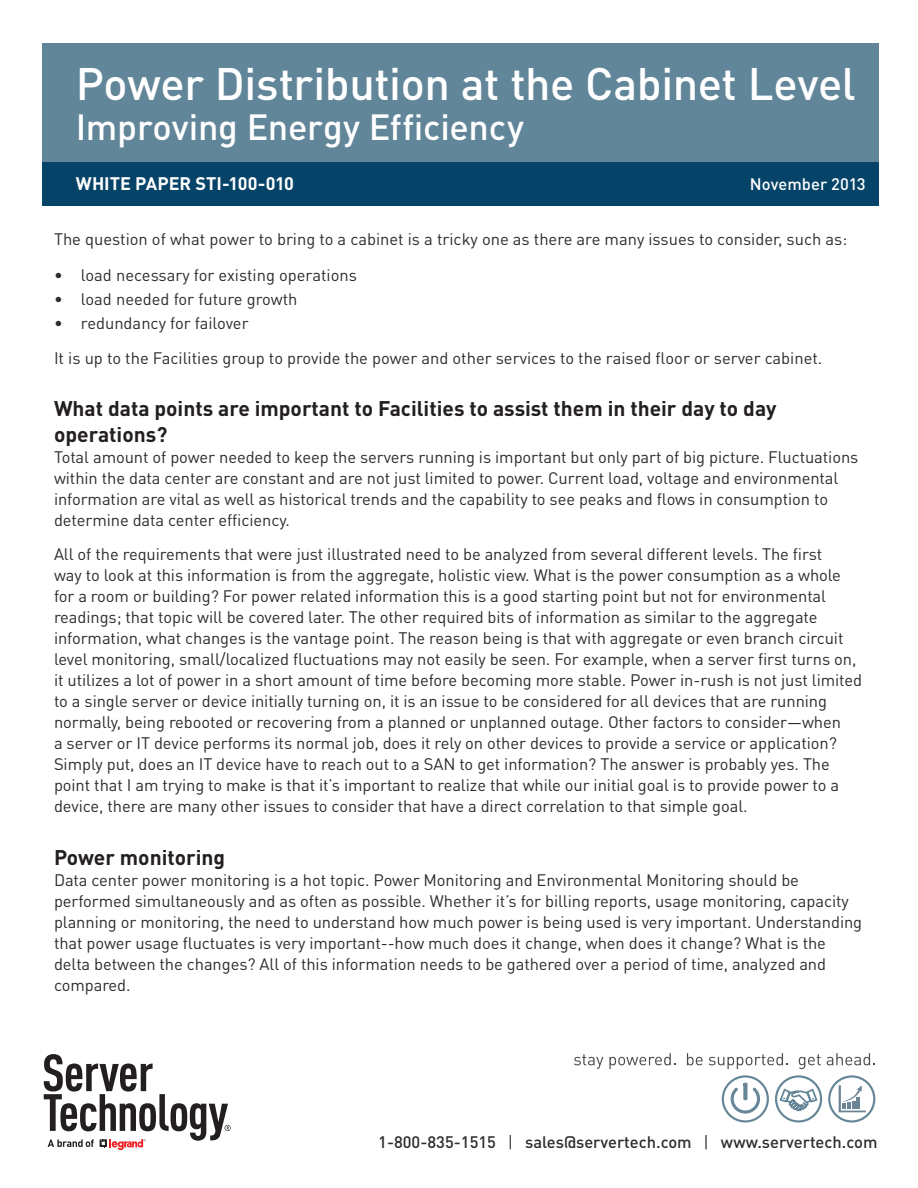
<style>
.page{position:relative;width:918px;height:1188px;background:#fff}
.page>*{position:absolute;margin:0;border:0;box-sizing:border-box;transform-origin:0 0}
.t1{font:500 45px "DIN Pro";letter-spacing:-.01em;color:#fff}
.t2{font:500 36px "DIN Pro";letter-spacing:-.01em;color:#fff}
.t3{font:700 21px/25.5px "DIN Pro";color:#231f20}
.t4{font:700 18px "DIN Pro";color:#fff}
.t5{font:16.5px/21px "DIN Pro";letter-spacing:-.005em;color:#2b2c2b}
.t6{font:500 16.5px "DIN Pro";color:#2b2c2b}
.t7{font:500 16.5px "DIN Pro";color:#fff}
.s1{font-weight:400}
</style>
<div class="page">
<svg style="left:44px;top:1054px;width:187px;height:96px"></svg>
<svg style="left:687px;top:1053px;width:16px;height:12px"></svg>
<svg style="left:709px;top:1053px;width:166px;height:70px"></svg>
<svg style="left:574px;top:1054px;width:29px;height:15px"></svg>
<svg style="left:609px;top:1053px;width:66px;height:16px"></svg>
<div style="left:42px;top:43px;width:837px;height:119px;background:#628699"></div>
<div style="left:42px;top:162px;width:494px;height:43px;background:#054468"></div>
<div style="left:530px;top:162px;width:349px;height:43px;background:#054468"></div>
<h1 class="t1" style="left:76px;top:53px;width:781px">Power Distribution at the Cabinet Level</h1>
<h2 class="t2" style="left:76px;top:103px;width:449px">Improving Energy Efficiency</h2>
<p class="t4" style="left:76px;top:172px;width:220px">WHITE PAPER STI-100-010</p>
<p class="t7" style="left:750px;top:173px;width:117px">November 2013</p>
<p class="t5" style="left:54px;top:228px;width:795px">The question of what power to bring to a cabinet is a tricky one as there are many issues to consider, such as:</p>
<p class="t5" style="left:54px;top:264px;width:304px">• load necessary for existing operations</p>
<p class="t5" style="left:54px;top:288px;width:245px">• load needed for future growth</p>
<p class="t5" style="left:54px;top:306px;width:770px;line-height:34.5px">• redundancy for failover<br>It is up to the Facilities group to provide the power and other services to the raised floor or server cabinet.</p>
<p class="t3" style="left:54px;top:395px;width:724px">What data points are important to Facilities to assist them in their day to day operations?</p>
<p class="t5" style="left:54px;top:446px;width:806px">Total amount of power needed to keep the servers running is important but only part of big picture. Fluctuations within the data center are constant and are not just limited to power. Current load, voltage and environmental information are vital as well as historical trends and the capability to see peaks and flows in consumption to determine data center efficiency.</p>
<p class="t5" style="left:54px;top:543px;width:810px">All of the requirements that were just illustrated need to be analyzed from several different levels. The first<br>way to look at this information is from the aggregate, holistic view. What is the power consumption as a whole for a room or building? For power related information this is a good starting point but not for environmental readings; that topic will be covered later. The other required bits of information as similar to the aggregate information, what changes is the vantage point. The reason being is that with aggregate or even branch circuit level monitoring, small/localized fluctuations may not easily be seen. For example, when a server first turns on, it utilizes a lot of power in a short amount of time before becoming more stable. Power in-rush is not just limited to a single server or device initially turning on, it is an issue to be considered for all devices that are running normally, being rebooted or recovering from a planned or unplanned outage. Other factors to consider—when<br>a server or IT device performs its normal job, does it rely on other devices to provide a service or application?<br>Simply put, does an IT device have to reach out to a SAN to get information? The answer is probably yes. The point that I am trying to make is that it’s important to realize that while our initial goal is to provide power to a device, there are many other issues to consider that have a direct correlation to that simple goal.</p>
<p class="t3" style="left:54px;top:844px;width:173px">Power monitoring</p>
<p class="t5" style="left:54px;top:869px;width:810px">Data center power monitoring is a hot topic. Power Monitoring and Environmental Monitoring should be performed simultaneously and as often as possible. Whether it’s for billing reports, usage monitoring, capacity planning or monitoring, the need to understand how much power is being used is very important. Understanding that power usage fluctuates is very important--how much does it change, when does it change? What is the delta between the changes? All of this information needs to be gathered over a period of time, analyzed and compared.</p>
<p class="t6" style="left:378px;top:1130px;width:501px">1-800-835-1515 <span class="s1">|</span> sales@servertech.com <span class="s1">|</span> www.servertech.com</p>
</div>
